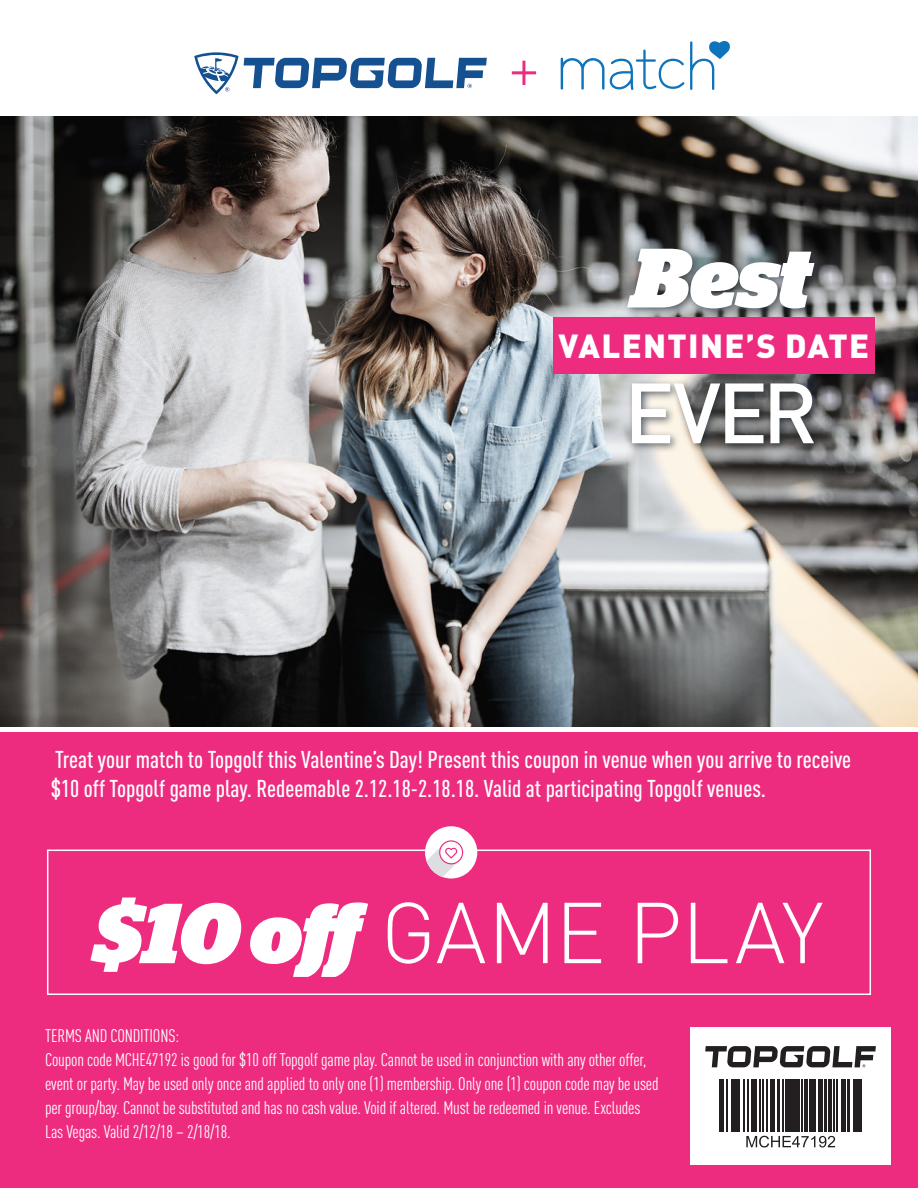
<style>
.page{position:relative;width:918px;height:1188px;background:#fff}
.page>*{position:absolute;margin:0;border:0;box-sizing:border-box;transform-origin:0 0}
.t1{font:300 84.9px "DINOT";letter-spacing:-.005em;color:#fff}
.t2{font:italic 900 84px "Stag";color:#fff}
.t3{font:500 84px "DINOT";color:#fff}
.t4{font:900 33px "DIN";letter-spacing:.04em;color:#fff}
.t5{font:500 condensed 24px/28.8px "DINOT";color:#fff}
.t6{font:condensed 18px/24px "DINOT";letter-spacing:-.01em;color:#fff}
.s1{font-family:"Stag";font-weight:900;font-style:italic}
</style>
<div class="page">
<div style="left:0;top:732px;width:918px;height:456px;background:#ee2c7f"></div>
<div style="left:690px;top:1027px;width:201px;height:137px;background:#fff"></div>
<div style="left:47px;top:850px;width:824px;height:145px;background:#ee2c7f;border:2px solid #fff"></div>
<img style="left:0;top:117px;width:918px;height:610px">
<svg style="left:194px;top:52px;width:293px;height:42px"></svg>
<svg style="left:561px;top:41px;width:169px;height:49px"></svg>
<hr style="left:522px;top:61px;width:3px;height:24px;background:#ee2c7f">
<hr style="left:512px;top:71px;width:24px;height:3px;background:#ee2c7f">
<svg style="left:705px;top:1046px;width:171px;height:21px"></svg>
<div style="left:425px;top:826px;width:52px;height:53px;background:#fff;border-radius:50%"></div>
<svg style="left:426px;top:840px;width:37px;height:37px"></svg>
<div style="left:553px;top:317px;width:322px;height:56px;background:#ee2c7f"></div>
<div style="left:622px;top:244px;width:202px;height:75px;background:#17222a;opacity:.65"></div>
<div style="left:627px;top:378px;width:196px;height:75px;background:#17222a;opacity:.65"></div>
<hr style="left:720px;top:1079px;width:2px;height:53px;background:#231f20">
<hr style="left:723px;top:1079px;width:1px;height:53px;background:#231f20">
<hr style="left:726px;top:1079px;width:1px;height:53px;background:#231f20">
<hr style="left:731px;top:1079px;width:1px;height:53px;background:#231f20">
<hr style="left:733px;top:1079px;width:4px;height:53px;background:#231f20">
<hr style="left:738px;top:1079px;width:2px;height:53px;background:#231f20">
<hr style="left:743px;top:1079px;width:1px;height:53px;background:#231f20">
<hr style="left:747px;top:1079px;width:1px;height:53px;background:#231f20">
<hr style="left:751px;top:1079px;width:3px;height:53px;background:#231f20">
<hr style="left:755px;top:1079px;width:2px;height:53px;background:#231f20">
<hr style="left:760px;top:1079px;width:1px;height:53px;background:#231f20">
<hr style="left:762px;top:1079px;width:1px;height:53px;background:#231f20">
<hr style="left:766px;top:1079px;width:1px;height:53px;background:#231f20">
<hr style="left:770px;top:1079px;width:3px;height:53px;background:#231f20">
<hr style="left:774px;top:1079px;width:1px;height:53px;background:#231f20">
<hr style="left:778px;top:1079px;width:2px;height:53px;background:#231f20">
<hr style="left:782px;top:1079px;width:1px;height:53px;background:#231f20">
<hr style="left:785px;top:1079px;width:3px;height:53px;background:#231f20">
<hr style="left:790px;top:1079px;width:3px;height:53px;background:#231f20">
<hr style="left:794px;top:1079px;width:2px;height:53px;background:#231f20">
<hr style="left:797px;top:1079px;width:3px;height:53px;background:#231f20">
<hr style="left:801px;top:1079px;width:1px;height:53px;background:#231f20">
<hr style="left:804px;top:1079px;width:3px;height:53px;background:#231f20">
<hr style="left:810px;top:1079px;width:2px;height:53px;background:#231f20">
<hr style="left:813px;top:1079px;width:3px;height:53px;background:#231f20">
<hr style="left:818px;top:1079px;width:1px;height:53px;background:#231f20">
<hr style="left:820px;top:1079px;width:2px;height:53px;background:#231f20">
<hr style="left:824px;top:1079px;width:3px;height:53px;background:#231f20">
<hr style="left:829px;top:1079px;width:3px;height:53px;background:#231f20">
<hr style="left:834px;top:1079px;width:1px;height:53px;background:#231f20">
<hr style="left:836px;top:1079px;width:1px;height:53px;background:#231f20">
<hr style="left:841px;top:1079px;width:2px;height:53px;background:#231f20">
<hr style="left:844px;top:1079px;width:2px;height:53px;background:#231f20">
<hr style="left:848px;top:1079px;width:2px;height:53px;background:#231f20">
<hr style="left:853px;top:1079px;width:3px;height:53px;background:#231f20">
<hr style="left:857px;top:1079px;width:1px;height:53px;background:#231f20">
<hr style="left:859px;top:1079px;width:2px;height:53px;background:#231f20">
<svg style="left:746px;top:1136px;width:89px;height:12px"></svg>
<p class="t2" style="left:632px;top:247px;width:180px">Best</p>
<p class="t4" style="left:559px;top:324px;width:312px">VALENTINE’S DATE</p>
<p class="t3" style="left:624px;top:359px;width:195px">EVER</p>
<p class="t5" style="left:51px;top:745px;width:802px">Treat your match to Topgolf this Valentine’s Day! Present this coupon in venue when you arrive to receive $10 off Topgolf game play. Redeemable 2.12.18-2.18.18. Valid at participating Topgolf venues.</p>
<p class="t1" style="left:94px;top:880px;width:731px"><span class="s1">$10 off</span>GAME PLAY</p>
<p class="t6" style="left:45px;top:1023px;width:136px">TERMS AND CONDITIONS:</p>
<p class="t6" style="left:45px;top:1047px;width:615px">Coupon code MCHE47192 is good for $10 off Topgolf game play. Cannot be used in conjunction with any other offer, event or party. May be used only once and applied to only one (1) membership. Only one (1) coupon code may be used per group/bay. Cannot be substituted and has no cash value. Void if altered. Must be redeemed in venue. Excludes Las Vegas. Valid 2/12/18 – 2/18/18.</p>
</div>
